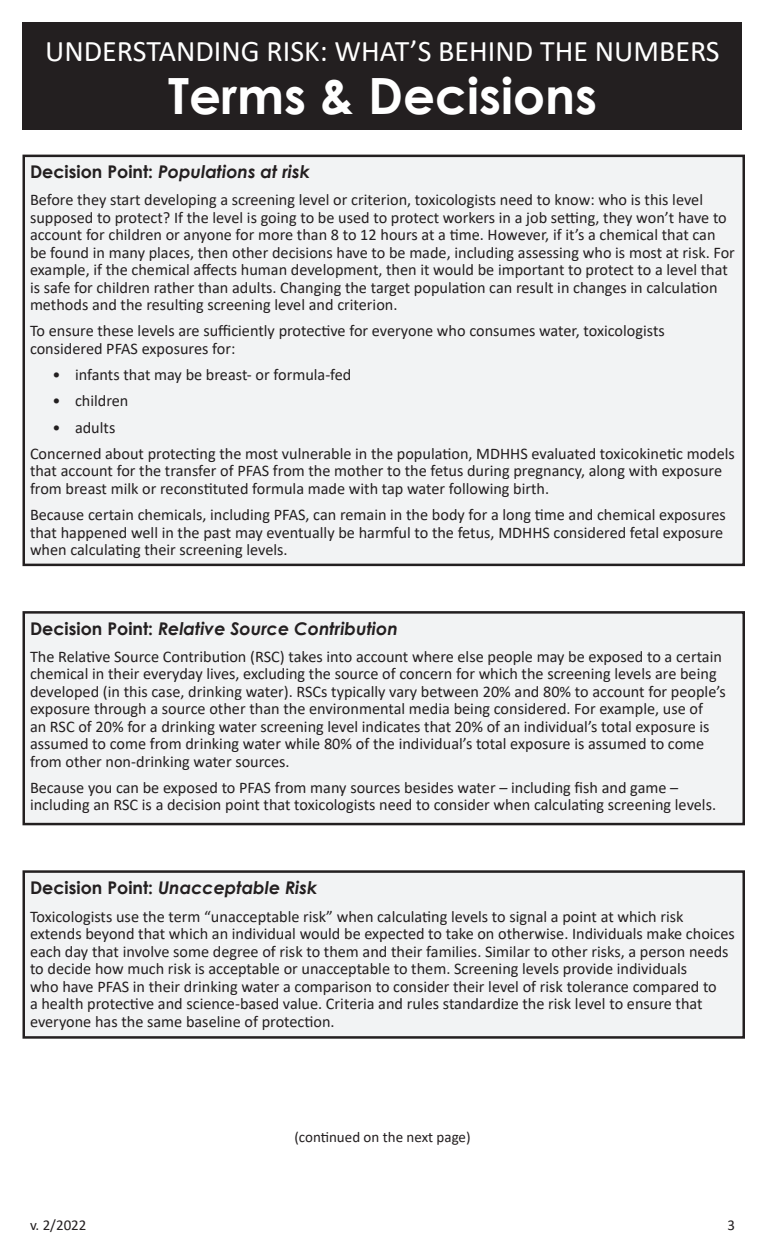
<style>
.page{position:relative;width:765px;height:1260px;background:#fff}
.page>*{position:absolute;margin:0;border:0;box-sizing:border-box;transform-origin:0 0}
.t1{font:700 50px "Century Gothic";color:#fff}
.t2{font:30px "Calibri";color:#fff}
.t3{font:italic 700 17.5px "Century Gothic";color:#231f20}
.t4{font:16.25px/17.5px "Calibri";color:#231f20}
.t5{font:15px "Calibri";color:#231f20}
.s1{font-style:normal}
</style>
<div class="page">
<div style="left:22px;top:22px;width:720px;height:108px;background:#231f20"></div>
<div style="left:24px;top:156px;width:720px;height:409px;background:#f2f3f4"></div>
<div style="left:22px;top:155px;width:723px;height:411px;border:2px solid #231f20"></div>
<div style="left:24px;top:872px;width:720px;height:165px;background:#f2f3f4"></div>
<div style="left:22px;top:870px;width:723px;height:169px;border:2px solid #231f20"></div>
<div style="left:24px;top:612px;width:720px;height:212px;background:#f2f3f4"></div>
<div style="left:22px;top:611px;width:723px;height:214px;border:2px solid #231f20"></div>
<p class="t2" style="left:45px;top:30px;width:676px">UNDERSTANDING RISK: WHAT’S BEHIND THE NUMBERS</p>
<p class="t1" style="left:168px;top:58px;width:430px">Terms &amp; Decisions</p>
<p class="t3" style="left:30px;top:158px;width:281px"><span class="s1">Decision Point:</span> Populations at risk</p>
<p class="t4" style="left:30px;top:191px;width:706px">Before they start developing a screening level or criterion, toxicologists need to know: who is this level supposed to protect? If the level is going to be used to protect workers in a job setting, they won’t have to account for children or anyone for more than 8 to 12 hours at a time. However, if it’s a chemical that can be found in many places, then other decisions have to be made, including assessing who is most at risk. For example, if the chemical affects human development, then it would be important to protect to a level that is safe for children rather than adults. Changing the target population can result in changes in calculation methods and the resulting screening level and criterion.</p>
<p class="t4" style="left:30px;top:322px;width:636px">To ensure these levels are sufficiently protective for everyone who consumes water, toxicologists considered PFAS exposures for:</p>
<p class="t4" style="left:52px;top:366px;width:300px">• infants that may be breast- or formula-fed</p>
<p class="t4" style="left:52px;top:392px;width:77px">• children</p>
<p class="t4" style="left:52px;top:418px;width:64px">• adults</p>
<p class="t4" style="left:30px;top:444px;width:706px">Concerned about protecting the most vulnerable in the population, MDHHS evaluated toxicokinetic models that account for the transfer of PFAS from the mother to the fetus during pregnancy, along with exposure from breast milk or reconstituted formula made with tap water following birth.</p>
<p class="t4" style="left:30px;top:506px;width:698px">Because certain chemicals, including PFAS, can remain in the body for a long time and chemical exposures that happened well in the past may eventually be harmful to the fetus, MDHHS considered fetal exposure when calculating their screening levels.</p>
<p class="t3" style="left:30px;top:615px;width:369px"><span class="s1">Decision Point:</span> Relative Source Contribution</p>
<p class="t4" style="left:30px;top:647px;width:697px">The Relative Source Contribution (RSC) takes into account where else people may be exposed to a certain chemical in their everyday lives, excluding the source of concern for which the screening levels are being developed (in this case, drinking water). RSCs typically vary between 20% and 80% to account for people’s exposure through a source other than the environmental media being considered. For example, use of<br>an RSC of 20% for a drinking water screening level indicates that 20% of an individual’s total exposure is assumed to come from drinking water while 80% of the individual’s total exposure is assumed to come from other non-drinking water sources.</p>
<p class="t4" style="left:30px;top:778px;width:688px">Because you can be exposed to PFAS from many sources besides water – including fish and game – including an RSC is a decision point that toxicologists need to consider when calculating screening levels.</p>
<p class="t3" style="left:30px;top:874px;width:289px"><span class="s1">Decision Point:</span> Unacceptable Risk</p>
<p class="t4" style="left:30px;top:907px;width:706px">Toxicologists use the term “unacceptable risk” when calculating levels to signal a point at which risk extends beyond that which an individual would be expected to take on otherwise. Individuals make choices each day that involve some degree of risk to them and their families. Similar to other risks, a person needs to decide how much risk is acceptable or unacceptable to them. Screening levels provide individuals<br>who have PFAS in their drinking water a comparison to consider their level of risk tolerance compared to<br>a health protective and science-based value. Criteria and rules standardize the risk level to ensure that everyone has the same baseline of protection.</p>
<p class="t5" style="left:294px;top:1126px;width:178px">(continued on the next page)</p>
<p class="t5" style="left:30px;top:1215px;width:58px">v. 2/2022</p>
<p class="t5" style="left:727px;top:1215px;width:9px">3</p>
</div>
